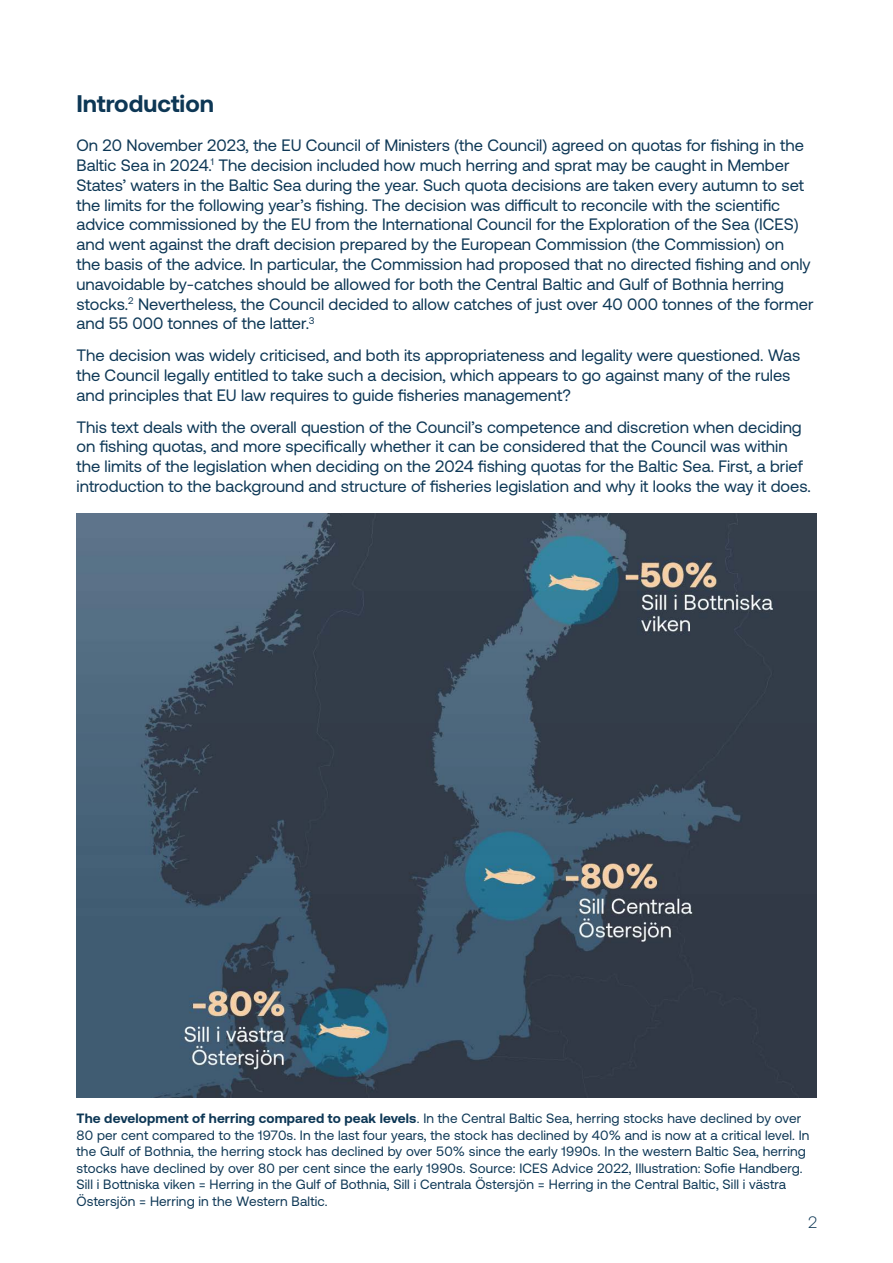
<style>
.page{position:relative;width:893px;height:1263px;background:#fff}
.page>*{position:absolute;margin:0;border:0;box-sizing:border-box;transform-origin:0 0}
.t1{font:700 24px "Aeonik";color:#0d3755}
.t2{font:16.5px/19.8px "Aeonik";color:#0d3755}
.t3{font:16.5px "Aeonik Variable";color:#0d3755}
.t4{font:13.5px/16.5px "Aeonik";letter-spacing:.01em;color:#0d3755}
.s1{font-weight:700}
</style>
<div class="page">
<img style="left:77px;top:514px;width:739px;height:584px">
<h1 class="t1" style="left:77px;top:89px;width:139px">Introduction</h1>
<p class="t2" style="left:77px;top:136px;width:738px">On 20 November 2023, the EU Council of Ministers (the Council) agreed on quotas for fishing in the Baltic Sea in 2024.<sup>1</sup> The decision included how much herring and sprat may be caught in Member States’ waters in the Baltic Sea during the year. Such quota decisions are taken every autumn to set the limits for the following year’s fishing. The decision was difficult to reconcile with the scientific advice commissioned by the EU from the International Council for the Exploration of the Sea (ICES) and went against the draft decision prepared by the European Commission (the Commission) on<br>the basis of the advice. In particular, the Commission had proposed that no directed fishing and only unavoidable by-catches should be allowed for both the Central Baltic and Gulf of Bothnia herring stocks.<sup>2</sup> Nevertheless, the Council decided to allow catches of just over 40 000 tonnes of the former and 55 000 tonnes of the latter.<sup>3</sup></p>
<p class="t2" style="left:77px;top:346px;width:725px">The decision was widely criticised, and both its appropriateness and legality were questioned. Was the Council legally entitled to take such a decision, which appears to go against many of the rules and principles that EU law requires to guide fisheries management?</p>
<p class="t2" style="left:77px;top:417px;width:736px">This text deals with the overall question of the Council’s competence and discretion when deciding on fishing quotas, and more specifically whether it can be considered that the Council was within the limits of the legislation when deciding on the 2024 fishing quotas for the Baltic Sea. First, a brief introduction to the background and structure of fisheries legislation and why it looks the way it does.</p>
<p class="t4" style="left:77px;top:1110px;width:734px"><span class="s1">The development of herring compared to peak levels</span>. In the Central Baltic Sea, herring stocks have declined by over 80 per cent compared to the 1970s. In the last four years, the stock has declined by 40% and is now at a critical level. In the Gulf of Bothnia, the herring stock has declined by over 50% since the early 1990s. In the western Baltic Sea, herring stocks have declined by over 80 per cent since the early 1990s. Source: ICES Advice 2022, Illustration: Sofie Handberg.<br>Sill i Bottniska viken = Herring in the Gulf of Bothnia, Sill i Centrala Östersjön = Herring in the Central Baltic, Sill i västra Östersjön = Herring in the Western Baltic.</p>
<p class="t3" style="left:808px;top:1213px;width:11px">2</p>
</div>
